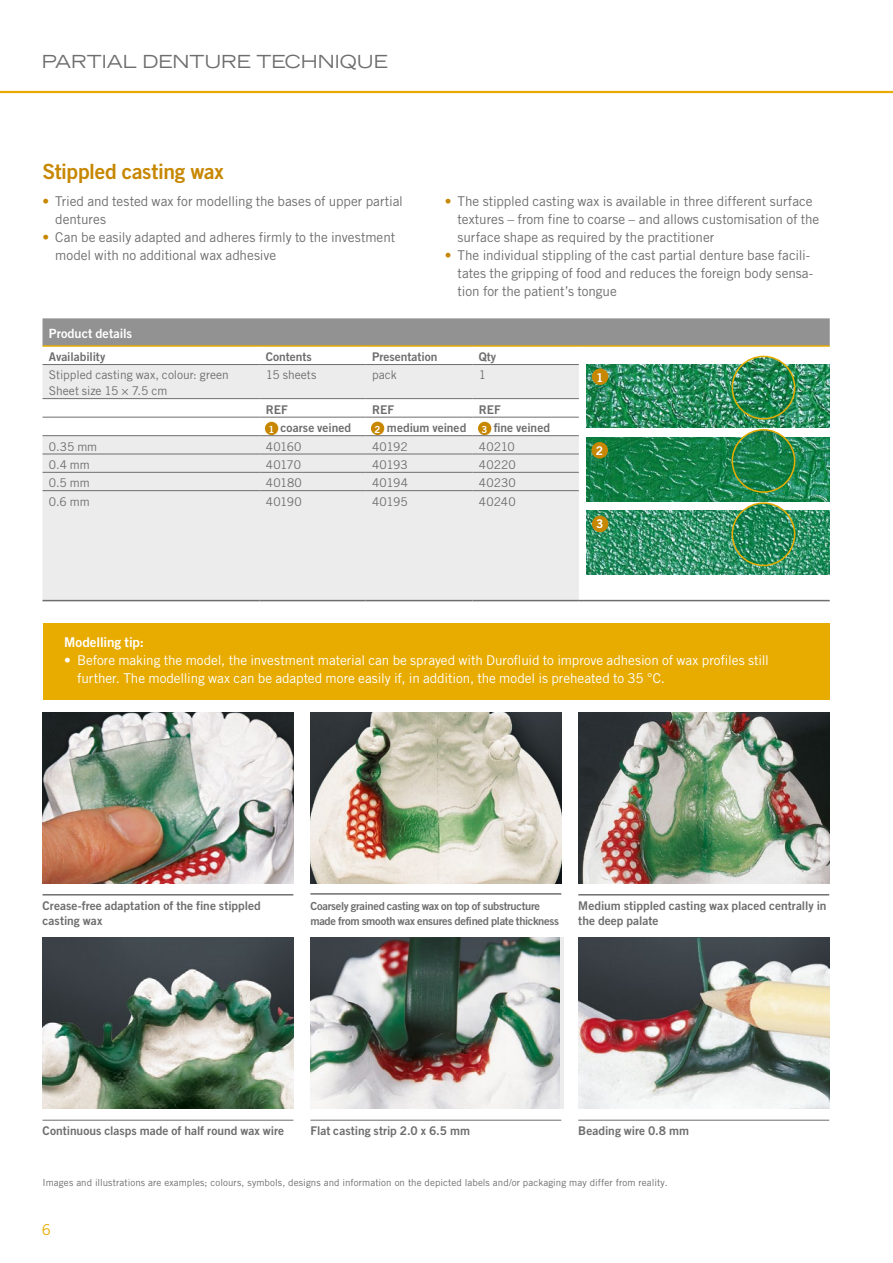
<style>
.page{position:relative;width:893px;height:1263px;background:#fff}
.page>*{position:absolute;margin:0;border:0;box-sizing:border-box;transform-origin:0 0}
.t1{font:21px "Trade Gothic LT Pro Bd 2";letter-spacing:-.015em;color:#c78700}
.t2{font:expanded 18px "Trade Gothic LT Std";color:#6e6e6e}
.t3{font:15px "Trade Gothic LT Pro";color:#e8ac00}
.t4{font:13.5px/18px "Trade Gothic LT Pro";letter-spacing:-.005em;color:#6e6e6e}
.t5{font:13.5px/18px "Trade Gothic LT Pro";letter-spacing:-.005em;color:#fff}
.t6{font:13.5px "Trade Gothic LT Pro Bd 2";letter-spacing:-.01em;color:#fff}
.t7{font:12.75px "Trade Gothic LT Pro Bd 2";letter-spacing:.005em;color:#fff}
.t8{font:12px/15px "Trade Gothic LT Pro Bd 2";color:#6e6e6e}
.t9{font:12px/15.8px "Trade Gothic LT Pro";color:#6e6e6e}
.t10{font:12px "Trade Gothic LT Pro Bd 2";color:#fff}
.t11{font:11.1px/15px "Trade Gothic LT Pro Bd 2";letter-spacing:-.025em;color:#6e6e6e}
.t12{font:9.75px "Trade Gothic LT Pro";letter-spacing:.005em;color:#6e6e6e}
.t13{font:9.75px "Trade Gothic LT Pro Bd 2";color:#fff}
.s1{color:#c78700}
.s2{font-family:"Trade Gothic LT Pro Bd 2"}
</style>
<div class="page">
<hr style="left:0;top:91px;width:893px;height:2px;background:#e8ac00">
<img style="left:587px;top:364px;width:242px;height:64px">
<img style="left:587px;top:437px;width:242px;height:64px">
<img style="left:587px;top:511px;width:242px;height:64px">
<img style="left:732px;top:356px;width:63px;height:63px;border-radius:31px">
<div style="left:731px;top:356px;width:64px;height:63px;border:2px solid #e8ac00;border-radius:50%"></div>
<img style="left:732px;top:430px;width:63px;height:62px;border-radius:31px">
<div style="left:731px;top:429px;width:64px;height:64px;border:2px solid #e8ac00;border-radius:50%"></div>
<img style="left:732px;top:503px;width:63px;height:62px;border-radius:31px">
<div style="left:731px;top:502px;width:64px;height:64px;border:2px solid #e8ac00;border-radius:50%"></div>
<div style="left:592px;top:368px;width:16px;height:17px;background:#c78700;border-radius:50%"></div>
<div style="left:591px;top:442px;width:17px;height:16px;background:#c78700;border-radius:50%"></div>
<div style="left:592px;top:516px;width:16px;height:16px;background:#c78700;border-radius:50%"></div>
<img style="left:43px;top:712px;width:250px;height:171px">
<img style="left:310px;top:712px;width:251px;height:171px">
<img style="left:578px;top:712px;width:251px;height:171px">
<img style="left:310px;top:937px;width:249px;height:171px">
<img style="left:578px;top:937px;width:251px;height:171px">
<img style="left:43px;top:937px;width:250px;height:171px">
<div style="left:43px;top:623px;width:787px;height:76px;background:#e8ac00"></div>
<div style="left:43px;top:318px;width:787px;height:27px;background:#919291"></div>
<svg style="left:43px;top:365px;width:536px;height:235px;background:#ededed"></svg>
<hr style="left:43px;top:435px;width:216px;height:1px;background:#6e6e6e">
<hr style="left:259px;top:435px;width:107px;height:1px;background:#6e6e6e">
<hr style="left:366px;top:435px;width:106px;height:1px;background:#6e6e6e">
<hr style="left:472px;top:435px;width:107px;height:1px;background:#6e6e6e">
<hr style="left:43px;top:345px;width:216px;height:2px;background:#e8ac00">
<hr style="left:259px;top:345px;width:107px;height:2px;background:#e8ac00">
<hr style="left:366px;top:345px;width:106px;height:2px;background:#e8ac00">
<hr style="left:472px;top:345px;width:107px;height:2px;background:#e8ac00">
<hr style="left:579px;top:345px;width:251px;height:2px;background:#e8ac00">
<hr style="left:43px;top:454px;width:216px;height:1px;background:#6e6e6e">
<hr style="left:259px;top:454px;width:107px;height:1px;background:#6e6e6e">
<hr style="left:366px;top:454px;width:106px;height:1px;background:#6e6e6e">
<hr style="left:472px;top:454px;width:107px;height:1px;background:#6e6e6e">
<hr style="left:43px;top:472px;width:216px;height:1px;background:#6e6e6e">
<hr style="left:259px;top:472px;width:107px;height:1px;background:#6e6e6e">
<hr style="left:366px;top:472px;width:106px;height:1px;background:#6e6e6e">
<hr style="left:472px;top:472px;width:107px;height:1px;background:#6e6e6e">
<hr style="left:43px;top:490px;width:216px;height:1px;background:#6e6e6e">
<hr style="left:259px;top:490px;width:107px;height:1px;background:#6e6e6e">
<hr style="left:366px;top:490px;width:106px;height:1px;background:#6e6e6e">
<hr style="left:472px;top:490px;width:107px;height:1px;background:#6e6e6e">
<hr style="left:43px;top:600px;width:216px;height:1px;background:#6e6e6e">
<hr style="left:259px;top:600px;width:107px;height:1px;background:#6e6e6e">
<hr style="left:366px;top:600px;width:106px;height:1px;background:#6e6e6e">
<hr style="left:472px;top:600px;width:107px;height:1px;background:#6e6e6e">
<hr style="left:579px;top:600px;width:251px;height:1px;background:#6e6e6e">
<hr style="left:43px;top:417px;width:216px;height:1px;background:#6e6e6e">
<hr style="left:259px;top:417px;width:107px;height:1px;background:#6e6e6e">
<hr style="left:366px;top:417px;width:106px;height:1px;background:#6e6e6e">
<hr style="left:472px;top:417px;width:107px;height:1px;background:#6e6e6e">
<hr style="left:43px;top:364px;width:216px;height:1px;background:#6e6e6e">
<hr style="left:259px;top:364px;width:107px;height:1px;background:#6e6e6e">
<hr style="left:366px;top:364px;width:106px;height:1px;background:#6e6e6e">
<hr style="left:472px;top:364px;width:107px;height:1px;background:#6e6e6e">
<hr style="left:43px;top:398px;width:216px;height:1px;background:#6e6e6e">
<hr style="left:259px;top:398px;width:107px;height:1px;background:#6e6e6e">
<hr style="left:366px;top:398px;width:106px;height:1px;background:#6e6e6e">
<hr style="left:472px;top:398px;width:107px;height:1px;background:#6e6e6e">
<hr style="left:43px;top:894px;width:250px;height:1px;background:#6e6e6e">
<hr style="left:310px;top:893px;width:251px;height:2px;background:#6e6e6e">
<hr style="left:578px;top:894px;width:251px;height:1px;background:#6e6e6e">
<hr style="left:43px;top:1120px;width:250px;height:1px;background:#6e6e6e">
<hr style="left:310px;top:1120px;width:251px;height:1px;background:#6e6e6e">
<hr style="left:578px;top:1120px;width:251px;height:1px;background:#6e6e6e">
<h2 class="t2" style="left:42px;top:50px;width:348px">PARTIAL DENTURE TECHNIQUE</h2>
<h1 class="t1" style="left:43px;top:159px;width:183px">Stippled casting wax</h1>
<p class="t4" style="left:55px;top:192px;width:349px;text-indent:-13px"><span class="s1">•</span> Tried and tested wax for modelling the bases of upper partial dentures</p>
<p class="t4" style="left:55px;top:228px;width:341px;text-indent:-13px"><span class="s1">•</span> Can be easily adapted and adheres firmly to the investment model with no additional wax adhesive</p>
<p class="t4" style="left:458px;top:192px;width:363px;text-indent:-13px"><span class="s1">•</span> The stippled casting wax is available in three different surface textures – from fine to coarse – and allows customisation of the surface shape as required by the practitioner</p>
<p class="t4" style="left:458px;top:246px;width:357px;text-indent:-13px"><span class="s1">•</span> The individual stippling of the cast partial denture base facili&shy;tates the gripping of food and reduces the foreign body sensa&shy;tion for the patient’s tongue</p>
<p class="t7" style="left:49px;top:326px;width:85px">Product details</p>
<p class="t8" style="left:49px;top:349px;width:58px">Availability</p>
<p class="t8" style="left:266px;top:349px;width:47px">Contents</p>
<p class="t8" style="left:372px;top:349px;width:67px">Presentation</p>
<p class="t8" style="left:479px;top:349px;width:19px">Qty</p>
<p class="t9" style="left:49px;top:367px;width:181px">Stippled casting wax, colour: green<br>Sheet size 15 × 7.5 cm</p>
<p class="t9" style="left:266px;top:367px;width:52px">15 sheets</p>
<p class="t9" style="left:372px;top:367px;width:26px">pack</p>
<p class="t9" style="left:479px;top:367px;width:9px">1</p>
<p class="t8" style="left:266px;top:402px;width:24px">REF</p>
<p class="t8" style="left:372px;top:402px;width:24px">REF</p>
<p class="t8" style="left:479px;top:402px;width:24px">REF</p>
<p class="t8" style="left:281px;top:420px;width:72px">coarse veined</p>
<p class="t8" style="left:387px;top:420px;width:81px">medium veined</p>
<p class="t8" style="left:494px;top:420px;width:58px">fine veined</p>
<p class="t9" style="left:49px;top:438px;width:50px">0.35 mm</p>
<p class="t9" style="left:266px;top:438px;width:37px">40160</p>
<p class="t9" style="left:372px;top:438px;width:37px">40192</p>
<p class="t9" style="left:479px;top:438px;width:37px">40210</p>
<p class="t9" style="left:49px;top:457px;width:42px">0.4 mm</p>
<p class="t9" style="left:266px;top:457px;width:37px">40170</p>
<p class="t9" style="left:372px;top:457px;width:37px">40193</p>
<p class="t9" style="left:479px;top:457px;width:38px">40220</p>
<p class="t9" style="left:49px;top:475px;width:42px">0.5 mm</p>
<p class="t9" style="left:266px;top:475px;width:38px">40180</p>
<p class="t9" style="left:372px;top:475px;width:37px">40194</p>
<p class="t9" style="left:479px;top:475px;width:38px">40230</p>
<p class="t9" style="left:49px;top:493px;width:42px">0.6 mm</p>
<p class="t9" style="left:266px;top:493px;width:37px">40190</p>
<p class="t9" style="left:372px;top:493px;width:37px">40195</p>
<p class="t9" style="left:479px;top:493px;width:38px">40240</p>
<p class="t13" style="left:268px;top:423px;width:7px">1</p>
<p class="t13" style="left:374px;top:423px;width:7px">2</p>
<p class="t13" style="left:481px;top:423px;width:7px">3</p>
<p class="t10" style="left:596px;top:370px;width:9px">1</p>
<p class="t10" style="left:596px;top:443px;width:9px">2</p>
<p class="t10" style="left:596px;top:516px;width:9px">3</p>
<p class="t6" style="left:64px;top:634px;width:81px">Modelling tip:</p>
<p class="t5" style="left:77px;top:651px;width:693px;text-indent:-13px"><span class="s2">•</span> Before making the model, the investment material can be sprayed with Durofluid to improve adhesion of wax profiles still further. The modelling wax can be adapted more easily if, in addition, the model is preheated to 35 °C.</p>
<p class="t8" style="left:43px;top:898px;width:220px">Crease-free adaptation of the fine stippled casting wax</p>
<p class="t11" style="left:310px;top:898px;width:250px">Coarsely grained casting wax on top of substructure made from smooth wax ensures defined plate thickness</p>
<p class="t8" style="left:578px;top:898px;width:250px">Medium stippled casting wax placed centrally in the deep palate</p>
<p class="t8" style="left:43px;top:1123px;width:243px">Continuous clasps made of half round wax wire</p>
<p class="t8" style="left:310px;top:1123px;width:161px">Flat casting strip 2.0 x 6.5 mm</p>
<p class="t8" style="left:578px;top:1123px;width:112px">Beading wire 0.8 mm</p>
<p class="t12" style="left:43px;top:1176px;width:627px">Images and illustrations are examples; colours, symbols, designs and information on the depicted labels and/or packaging may differ from reality.</p>
<p class="t3" style="left:42px;top:1220px;width:11px">6</p>
</div>
